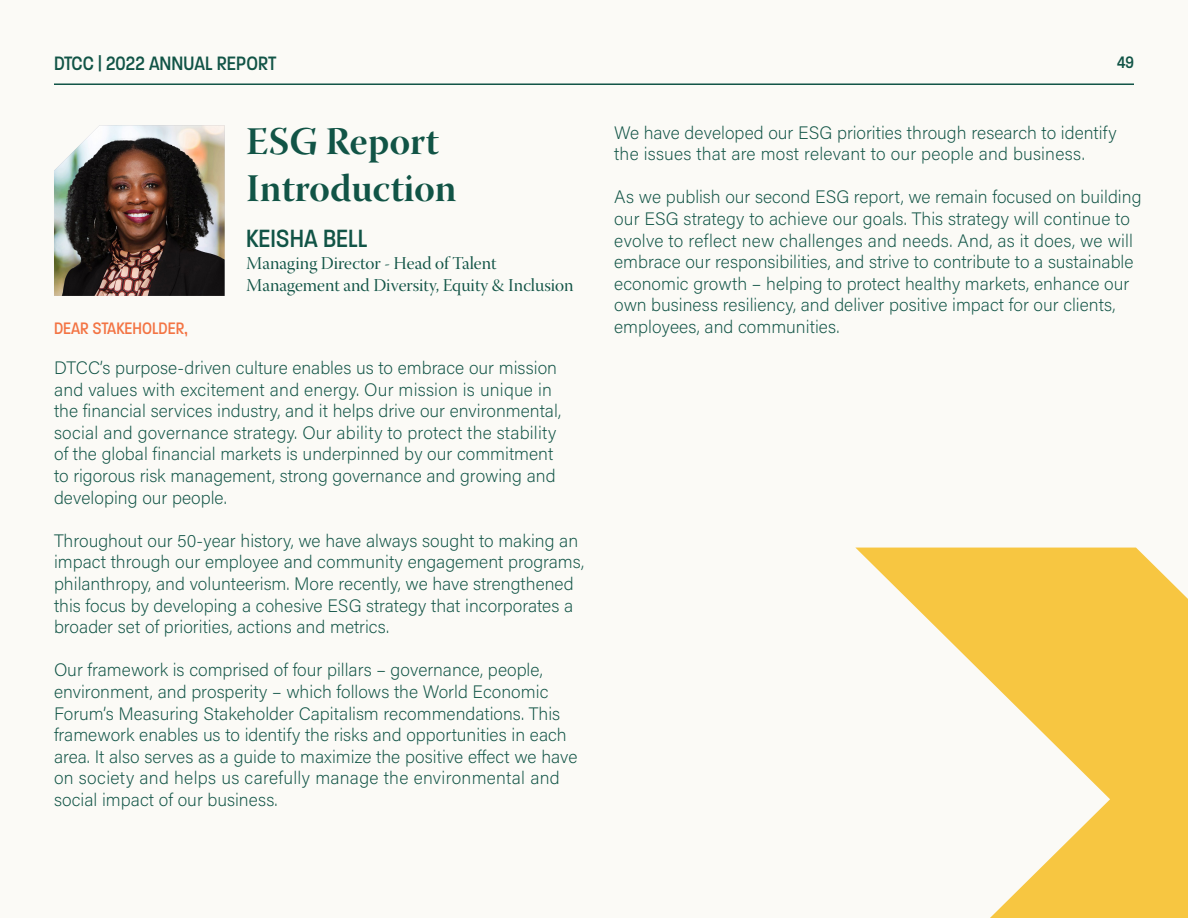
<style>
.page{position:relative;width:1188px;height:918px;background:#fbfaf6}
.page>*{position:absolute;margin:0;border:0;box-sizing:border-box;transform-origin:0 0}
.t1{font:39px/46.8px "Warnock Pro Bold Disp";color:#115446}
.t2{font:500 27px "Paralucent Condensed";color:#115446}
.t3{font:500 21px "Paralucent Condensed";color:#115446}
.t4{font:200 18px/21.6px "Acumin Pro";color:#115446}
.t5{font:18px/21.6px "Warnock Pro Disp";color:#115446}
.t6{font:500 18px "Paralucent Condensed";color:#f37444}
.t7{font:500 18px "Paralucent Condensed";color:#115446}
</style>
<div class="page">
<hr style="left:54px;top:83px;width:1080px;height:2px;background:#115446">
<svg style="left:856px;top:548px;width:332px;height:370px;fill:#f7c641"></svg>
<img style="left:54px;top:125px;width:171px;height:171px">
<p class="t3" style="left:54px;top:51px;width:224px">DTCC | 2022 ANNUAL REPORT</p>
<p class="t7" style="left:1117px;top:51px;width:18px">49</p>
<p class="t1" style="left:246px;top:117px;width:212px">ESG Report<br>Introduction</p>
<p class="t2" style="left:246px;top:222px;width:123px">KEISHA BELL</p>
<p class="t5" style="left:246px;top:255px;width:329px">Managing Director - Head of Talent<br>Management and Diversity, Equity &amp; Inclusion</p>
<p class="t6" style="left:54px;top:318px;width:135px">DEAR STAKEHOLDER,</p>
<p class="t4" style="left:54px;top:356px;width:509px">DTCC’s purpose-driven culture enables us to embrace our mission and values with excitement and energy. Our mission is unique in the financial services industry, and it helps drive our environmental, social and governance strategy. Our ability to protect the stability of the global financial markets is underpinned by our commitment to rigorous risk management, strong governance and growing and developing our people.</p>
<p class="t4" style="left:54px;top:529px;width:532px">Throughout our 50-year history, we have always sought to making an impact through our employee and community engagement programs, philanthropy, and volunteerism. More recently, we have strengthened this focus by developing a cohesive ESG strategy that incorporates a broader set of priorities, actions and metrics.</p>
<p class="t4" style="left:54px;top:659px;width:525px">Our framework is comprised of four pillars – governance, people, environment, and prosperity – which follows the World Economic Forum’s Measuring Stakeholder Capitalism recommendations. This framework enables us to identify the risks and opportunities in each area. It also serves as a guide to maximize the positive effect we have on society and helps us carefully manage the environmental and social impact of our business.</p>
<p class="t4" style="left:614px;top:121px;width:504px">We have developed our ESG priorities through research to identify the issues that are most relevant to our people and business.</p>
<p class="t4" style="left:614px;top:186px;width:529px">As we publish our second ESG report, we remain focused on building our ESG strategy to achieve our goals. This strategy will continue to evolve to reflect new challenges and needs. And, as it does, we will embrace our responsibilities, and strive to contribute to a sustainable economic growth – helping to protect healthy markets, enhance our own business resiliency, and deliver positive impact for our clients, employees, and communities.</p>
</div>
